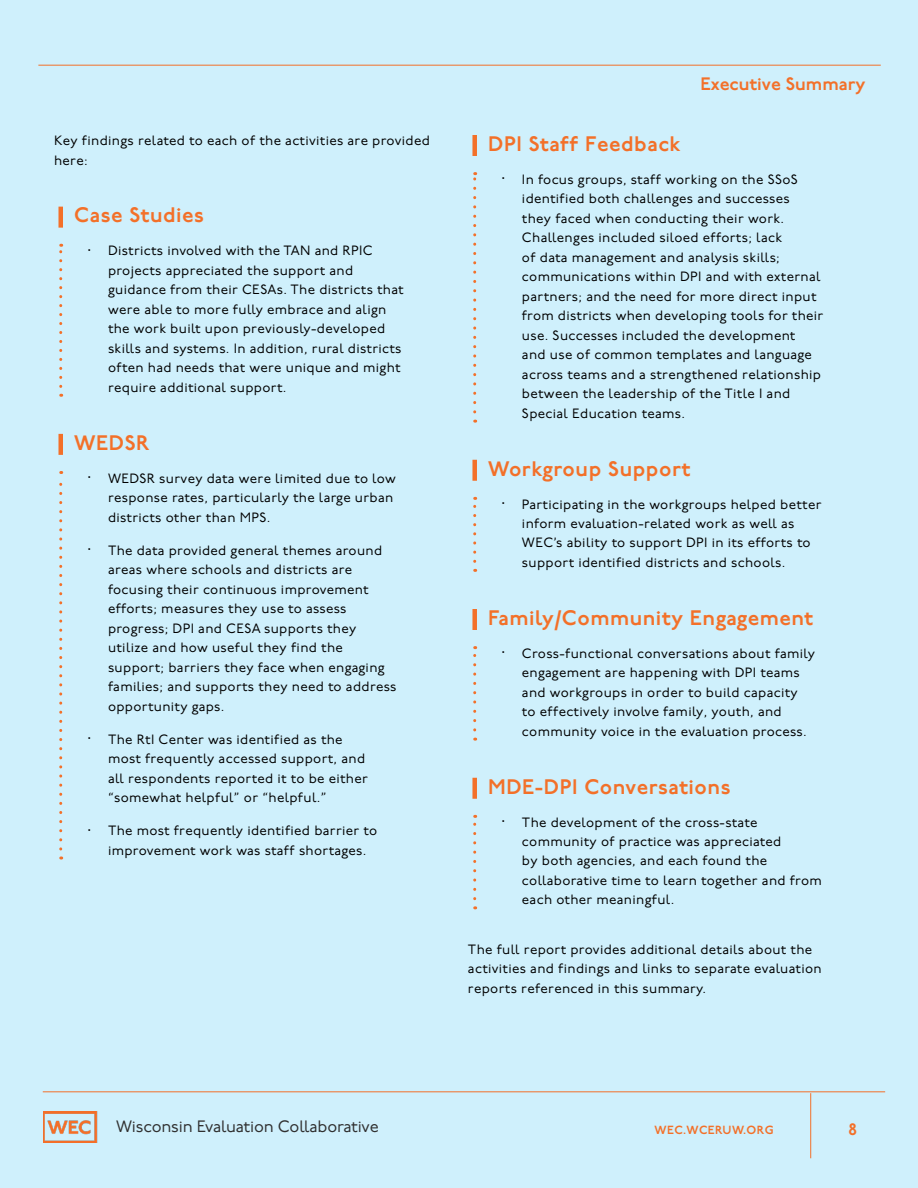
<style>
.page{position:relative;width:918px;height:1188px;background:#cff0fc}
.page>*{position:absolute;margin:0;border:0;box-sizing:border-box;transform-origin:0 0}
.t1{font:600 21px "P22 Underground";letter-spacing:.025em;color:#f37029}
.t2{font:600 18px "P22 Underground";color:#f37029}
.t3{font:16.5px "P22 Underground";letter-spacing:-.01em;color:#303030}
.t4{font:600 16.5px "P22 Underground";color:#f37029}
.t5{font:13.5px/19.5px "P22 Underground";letter-spacing:.025em;color:#000}
.t6{font:600 11.85px "P22 Underground";letter-spacing:.04em;color:#f37029}
.s1{font-family:"Myriad Pro";font-size:15px}
</style>
<div class="page">
<hr style="left:43px;top:1091px;width:842px;height:1px;background:#f37029">
<hr style="left:810px;top:1093px;width:1px;height:65px;background:#f37029">
<img style="left:43px;top:1112px;width:54px;height:31px">
<hr style="left:38px;top:65px;width:843px;height:1px;background:#f37029">
<div style="left:58px;top:207px;width:5px;height:21px;background:#f37029"></div>
<svg style="left:59px;top:244px;width:3px;height:142px"></svg>
<div style="left:58px;top:434px;width:5px;height:21px;background:#f37029"></div>
<svg style="left:59px;top:471px;width:3px;height:378px"></svg>
<div style="left:472px;top:135px;width:5px;height:21px;background:#f37029"></div>
<svg style="left:473px;top:172px;width:3px;height:240px"></svg>
<div style="left:472px;top:460px;width:5px;height:21px;background:#f37029"></div>
<svg style="left:473px;top:497px;width:3px;height:64px"></svg>
<div style="left:472px;top:609px;width:5px;height:21px;background:#f37029"></div>
<svg style="left:473px;top:646px;width:3px;height:84px"></svg>
<div style="left:472px;top:778px;width:5px;height:21px;background:#f37029"></div>
<svg style="left:473px;top:815px;width:3px;height:84px"></svg>
<p class="t5" style="left:54px;top:131px;width:377px">Key findings related to each of the activities are provided here:</p>
<h1 class="t1" style="left:74px;top:203px;width:131px">Case Studies</h1>
<p class="t5" style="left:108px;top:242px;width:297px;text-indent:-20px"><span class="s1">∙</span> Districts involved with the TAN and RPIC projects appreciated the support and guidance from their CESAs. The districts that were able to more fully embrace and align the work built upon previously-developed skills and systems. In addition, rural districts often had needs that were unique and might require additional support.</p>
<h1 class="t1" style="left:74px;top:431px;width:77px">WEDSR</h1>
<p class="t5" style="left:108px;top:469px;width:289px;text-indent:-20px"><span class="s1">∙</span> WEDSR survey data were limited due to low response rates, particularly the large urban districts other than MPS.</p>
<p class="t5" style="left:108px;top:541px;width:290px;text-indent:-20px"><span class="s1">∙</span> The data provided general themes around areas where schools and districts are focusing their continuous improvement efforts; measures they use to assess progress; DPI and CESA supports they utilize and how useful they find the support; barriers they face when engaging families; and supports they need to address opportunity gaps.</p>
<p class="t5" style="left:108px;top:730px;width:261px;text-indent:-20px"><span class="s1">∙</span> The RtI Center was identified as the most frequently accessed support, and all respondents reported it to be either “somewhat helpful” or “helpful.”</p>
<p class="t5" style="left:108px;top:821px;width:271px;text-indent:-20px"><span class="s1">∙</span> The most frequently identified barrier to improvement work was staff shortages.</p>
<h2 class="t2" style="left:700px;top:74px;width:166px">Executive Summary</h2>
<h1 class="t1" style="left:488px;top:132px;width:194px">DPI Staff Feedback</h1>
<p class="t5" style="left:522px;top:170px;width:303px;text-indent:-20px"><span class="s1">∙</span> In focus groups, staff working on the SSoS identified both challenges and successes<br>they faced when conducting their work.<br>Challenges included siloed efforts; lack<br>of data management and analysis skills; communications within DPI and with external partners; and the need for more direct input from districts when developing tools for their use. Successes included the development<br>and use of common templates and language across teams and a strengthened relationship between the leadership of the Title I and Special Education teams.</p>
<h1 class="t1" style="left:488px;top:456px;width:204px">Workgroup Support</h1>
<p class="t5" style="left:522px;top:495px;width:301px;text-indent:-20px"><span class="s1">∙</span> Participating in the workgroups helped better inform evaluation-related work as well as WEC’s ability to support DPI in its efforts to support identified districts and schools.</p>
<h1 class="t1" style="left:488px;top:606px;width:326px">Family/Community Engagement</h1>
<p class="t5" style="left:522px;top:644px;width:294px;text-indent:-20px"><span class="s1">∙</span> Cross-functional conversations about family engagement are happening with DPI teams and workgroups in order to build capacity<br>to effectively involve family, youth, and community voice in the evaluation process.</p>
<h1 class="t1" style="left:488px;top:774px;width:244px">MDE-DPI Conversations</h1>
<p class="t5" style="left:522px;top:813px;width:301px;text-indent:-20px"><span class="s1">∙</span> The development of the cross-state community of practice was appreciated<br>by both agencies, and each found the collaborative time to learn together and from each other meaningful.</p>
<p class="t5" style="left:468px;top:940px;width:355px">The full report provides additional details about the activities and findings and links to separate evaluation reports referenced in this summary.</p>
<p class="t3" style="left:116px;top:1117px;width:264px">Wisconsin Evaluation Collaborative</p>
<p class="t6" style="left:655px;top:1123px;width:120px">WEC.WCERUW.ORG</p>
<p class="t4" style="left:849px;top:1120px;width:10px">8</p>
</div>
